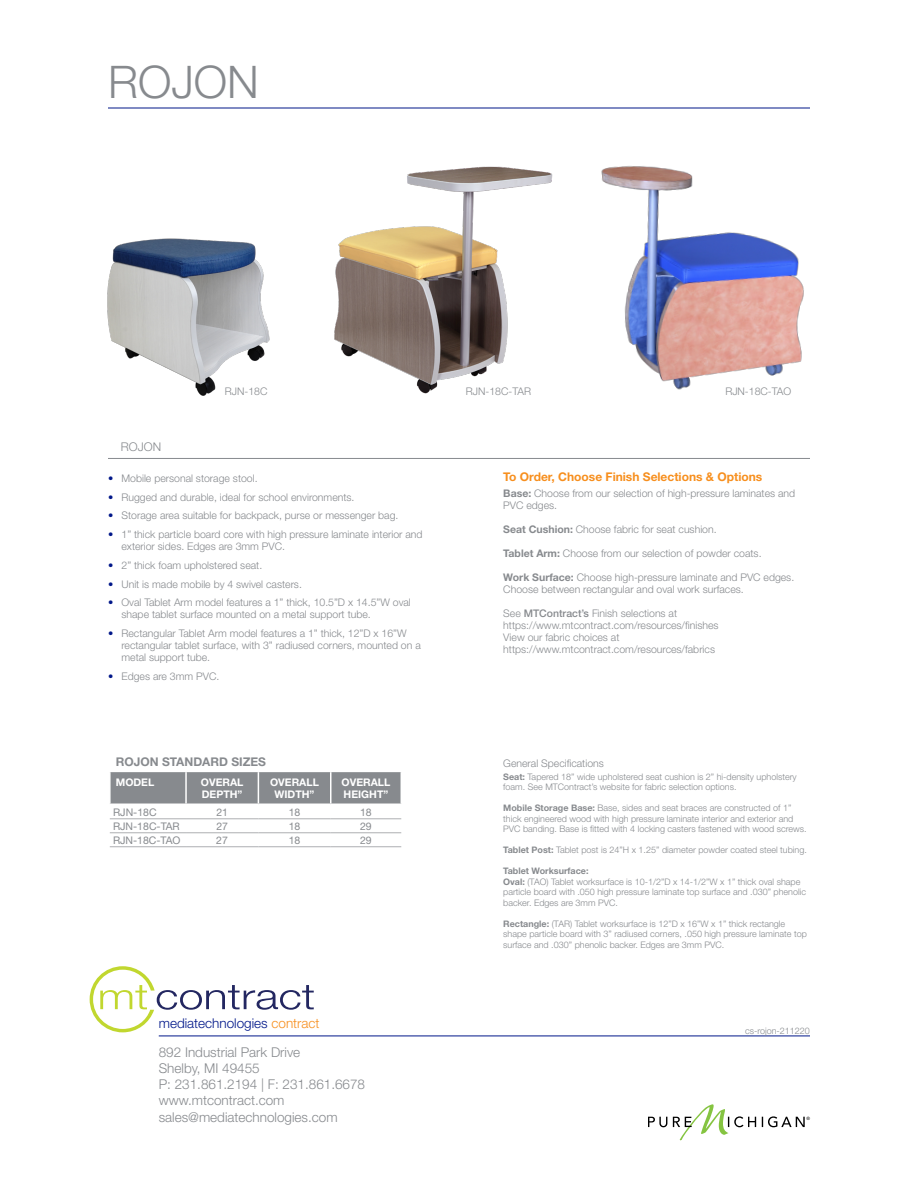
<style>
.page{position:relative;width:918px;height:1188px;background:#fff}
.page>*{position:absolute;margin:0;border:0;box-sizing:border-box;transform-origin:0 0}
.t1{font:300 45px "Helvetica Neue LT Std";color:#878a8e}
.t2{font:300 13.5px/16.2px "Helvetica Neue LT Std";color:#878a8e}
.t3{font:300 13.5px "Helvetica Neue LT Std";color:#001789}
.t4{font:700 12px "Helvetica Neue LT Std";color:#f78f1e}
.t5{font:700 12px "Helvetica Neue LT Std";color:#878a8e}
.t6{font:300 12px "Helvetica Neue LT Std";color:#878a8e}
.t7{font:300 10.5px/12px "Helvetica Neue LT Std";color:#878a8e}
.t8{font:10.5px "Helvetica Neue LT Std";color:#878a8e}
.t9{font:700 10.5px/12.6px "Helvetica Neue LT Std";color:#fff}
.t10{font:300 9px/10.5px "Helvetica Neue LT Std";color:#878a8e}
.t11{font:4.5px "Helvetica Neue";color:#000}
.s1{color:#001789}
.s2{color:#f78f1e}
.s3{font-weight:700}
.s4{font-weight:500}
</style>
<div class="page">
<svg style="left:90px;top:966px;width:224px;height:66px"></svg>
<hr style="left:108px;top:108px;width:702px;height:1px;background:#001789">
<svg style="left:648px;top:1104px;width:157px;height:36px"></svg>
<hr style="left:159px;top:1036px;width:651px;height:1px;background:#001789">
<img style="left:107px;top:238px;width:163px;height:157px">
<img style="left:334px;top:166px;width:219px;height:228px">
<img style="left:601px;top:166px;width:203px;height:224px">
<svg style="left:111px;top:772px;width:290px;height:32px;background:#898c90"></svg>
<hr style="left:185px;top:772px;width:2px;height:32px;background:#fff">
<hr style="left:258px;top:772px;width:1px;height:32px;background:#fff">
<hr style="left:330px;top:772px;width:2px;height:32px;background:#fff">
<hr style="left:110px;top:819px;width:76px;height:1px;background:#adafb2">
<hr style="left:186px;top:819px;width:72px;height:1px;background:#adafb2">
<hr style="left:258px;top:819px;width:73px;height:1px;background:#adafb2">
<hr style="left:331px;top:819px;width:70px;height:1px;background:#adafb2">
<hr style="left:110px;top:833px;width:76px;height:1px;background:#adafb2">
<hr style="left:186px;top:833px;width:72px;height:1px;background:#adafb2">
<hr style="left:258px;top:833px;width:73px;height:1px;background:#adafb2">
<hr style="left:331px;top:833px;width:70px;height:1px;background:#adafb2">
<hr style="left:110px;top:846px;width:76px;height:1px;background:#adafb2">
<hr style="left:186px;top:846px;width:72px;height:1px;background:#adafb2">
<hr style="left:258px;top:846px;width:73px;height:1px;background:#adafb2">
<hr style="left:331px;top:846px;width:70px;height:1px;background:#adafb2">
<hr style="left:108px;top:458px;width:702px;height:1px;background:#878a8e">
<h1 class="t1" style="left:108px;top:54px;width:152px">ROJON</h1>
<p class="t6" style="left:121px;top:440px;width:42px">ROJON</p>
<p class="t7" style="left:225px;top:385px;width:44px">RJN-18C</p>
<p class="t7" style="left:466px;top:385px;width:67px">RJN-18C-TAR</p>
<p class="t7" style="left:725px;top:385px;width:67px">RJN-18C-TAO</p>
<p class="t7" style="left:108px;top:472px;width:151px"><span class="s1">•</span> Mobile personal storage stool.</p>
<p class="t7" style="left:108px;top:491px;width:248px"><span class="s1">•</span> Rugged and durable, ideal for school environments.</p>
<p class="t7" style="left:108px;top:509px;width:292px"><span class="s1">•</span> Storage area suitable for backpack, purse or messenger bag.</p>
<p class="t7" style="left:122px;top:528px;width:303px;text-indent:-14px"><span class="s1">•</span> 1” thick particle board core with high pressure laminate interior and exterior sides. Edges are 3mm PVC.</p>
<p class="t7" style="left:108px;top:559px;width:156px"><span class="s1">•</span> 2” thick foam upholstered seat.</p>
<p class="t7" style="left:108px;top:578px;width:195px"><span class="s1">•</span> Unit is made mobile by 4 swivel casters.</p>
<p class="t7" style="left:122px;top:596px;width:291px;text-indent:-14px"><span class="s1">•</span> Oval Tablet Arm model features a 1” thick, 10.5”D x 14.5”W oval shape tablet surface mounted on a metal support tube.</p>
<p class="t7" style="left:122px;top:627px;width:301px;text-indent:-14px"><span class="s1">•</span> Rectangular Tablet Arm model features a 1” thick, 12”D x 16”W rectangular tablet surface, with 3” radiused corners, mounted on a metal support tube.</p>
<p class="t7" style="left:108px;top:670px;width:113px"><span class="s1">•</span> Edges are 3mm PVC.</p>
<p class="t5" style="left:116px;top:754px;width:152px">ROJON STANDARD SIZES</p>
<p class="t9" style="left:116px;top:775px;width:40px">MODEL</p>
<p class="t9" style="left:201px;top:775px;width:44px">OVERAL<br>DEPTH”</p>
<p class="t9" style="left:270px;top:775px;width:50px;text-align:center">OVERALL<br>WIDTH”</p>
<p class="t9" style="left:342px;top:775px;width:50px">OVERALL<br>HEIGHT”</p>
<p class="t8" style="left:113px;top:806px;width:45px">RJN-18C</p>
<p class="t8" style="left:216px;top:806px;width:13px">21</p>
<p class="t8" style="left:289px;top:806px;width:13px">18</p>
<p class="t8" style="left:360px;top:806px;width:13px">18</p>
<p class="t8" style="left:113px;top:820px;width:68px">RJN-18C-TAR</p>
<p class="t8" style="left:216px;top:820px;width:13px">27</p>
<p class="t8" style="left:289px;top:820px;width:13px">18</p>
<p class="t8" style="left:360px;top:820px;width:13px">29</p>
<p class="t8" style="left:113px;top:834px;width:69px">RJN-18C-TAO</p>
<p class="t8" style="left:216px;top:834px;width:13px">27</p>
<p class="t8" style="left:289px;top:834px;width:13px">18</p>
<p class="t8" style="left:360px;top:834px;width:13px">29</p>
<p class="t3" style="left:159px;top:1015px;width:162px">mediatechnologies <span class="s2">contract</span></p>
<p class="t2" style="left:159px;top:1044px;width:208px">892 Industrial Park Drive<br>Shelby, MI 49455<br>P: 231.861.2194 | F: 231.861.6678 www.mtcontract.com sales@mediatechnologies.com</p>
<p class="t4" style="left:503px;top:470px;width:261px">To Order, Choose Finish Selections &amp; Options</p>
<p class="t7" style="left:503px;top:487px;width:293px"><span class="s3">Base:</span> Choose from our selection of high-pressure laminates and<br>PVC edges.</p>
<p class="t7" style="left:503px;top:523px;width:215px"><span class="s3">Seat Cushion:</span> Choose fabric for seat cushion.</p>
<p class="t7" style="left:503px;top:547px;width:260px"><span class="s3">Tablet Arm:</span> Choose from our selection of powder coats.</p>
<p class="t7" style="left:503px;top:571px;width:292px"><span class="s3">Work Surface:</span> Choose high-pressure laminate and PVC edges.<br>Choose between rectangular and oval work surfaces.</p>
<p class="t7" style="left:503px;top:607px;width:217px">See <span class="s4">MTContract’s</span> Finish selections at https://www.mtcontract.com/resources/finishes View our fabric choices at https://www.mtcontract.com/resources/fabrics</p>
<p class="t7" style="left:503px;top:757px;width:102px">General Specifications</p>
<p class="t10" style="left:503px;top:771px;width:295px"><span class="s3">Seat:</span> Tapered 18” wide upholstered seat cushion is 2” hi-density upholstery foam. See MTContract’s website for fabric selection options.</p>
<p class="t10" style="left:503px;top:803px;width:305px"><span class="s3">Mobile Storage Base:</span> Base, sides and seat braces are constructed of 1” thick engineered wood with high pressure laminate interior and exterior and<br>PVC banding. Base is fitted with 4 locking casters fastened with wood screws.</p>
<p class="t10" style="left:503px;top:845px;width:305px"><span class="s3">Tablet Post:</span> Tablet post is 24”H x 1.25” diameter powder coated steel tubing.</p>
<p class="t10" style="left:503px;top:866px;width:304px"><span class="s3">Tablet Worksurface:<br>Oval:</span> (TAO) Tablet worksurface is 10-1/2”D x 14-1/2”W x 1” thick oval shape particle board with .050 high pressure laminate top surface and .030” phenolic backer. Edges are 3mm PVC.</p>
<p class="t10" style="left:503px;top:918px;width:305px"><span class="s3">Rectangle:</span> (TAR) Tablet worksurface is 12”D x 16”W x 1” thick rectangle shape particle board with 3” radiused corners, .050 high pressure laminate top surface and .030” phenolic backer. Edges are 3mm PVC.</p>
<p class="t10" style="left:745px;top:1025px;width:66px">cs-rojon-211220</p>
<p class="t11" style="left:806px;top:1116px;width:5px">®</p>
</div>
